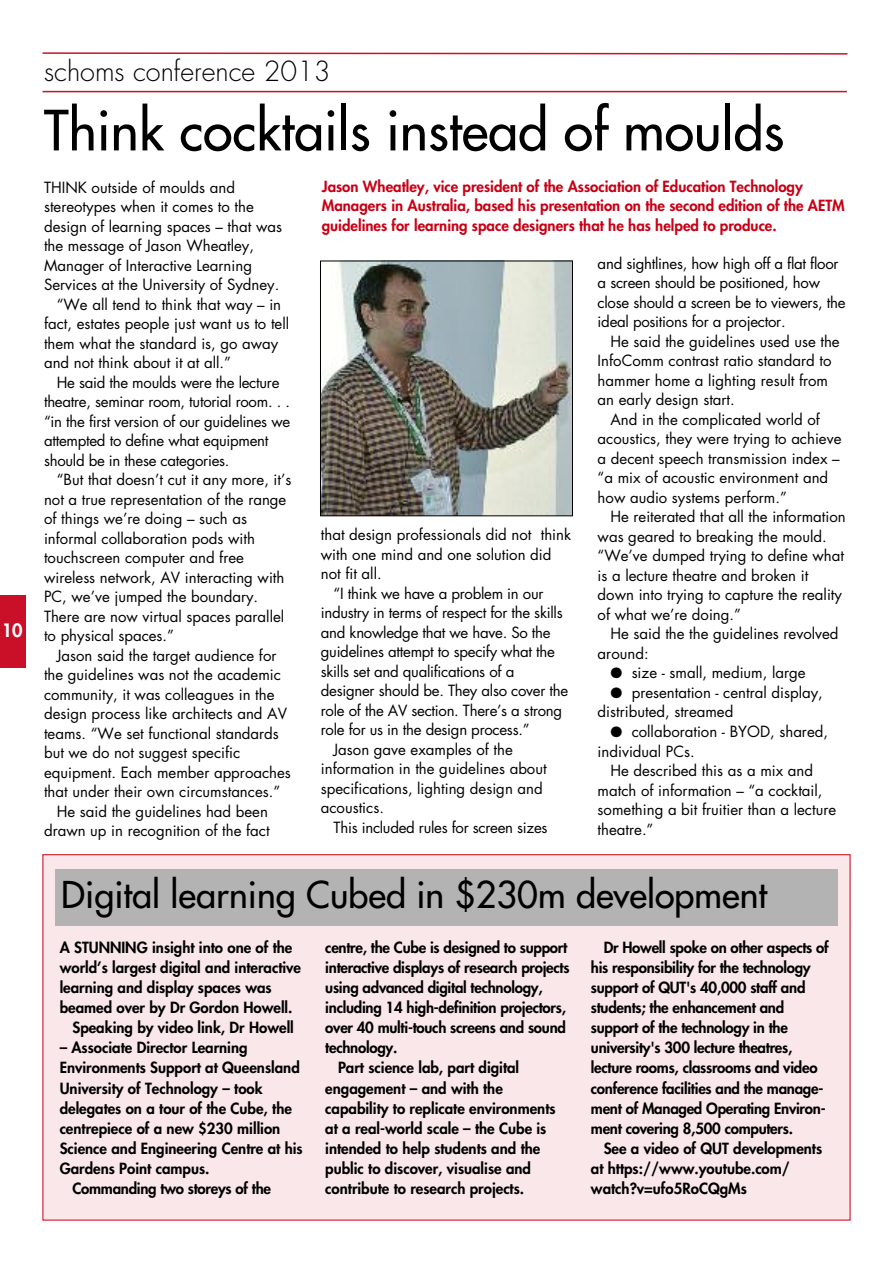
<style>
.page{position:relative;width:893px;height:1263px;background:#fff}
.page>*{position:absolute;margin:0;border:0;box-sizing:border-box;transform-origin:0 0}
.t1{font:54px "Futura";color:#000}
.t2{font:36px "Futura";color:#000}
.t3{font:300 27px "Futura";color:#000}
.t4{font:800 18px "Futura";color:#fff}
.t5{font:15px/19.5px "Futura";color:#000}
.t6{font:800 15px/20.1px "Futura";color:#000}
.t7{font:15px/19.5px "Futura";letter-spacing:-.02em;color:#000}
.t8{font:800 15px/19.5px "Futura";color:#c80016}
.t9{font:800 15px "Futura";letter-spacing:-.02em;color:#000}
</style>
<div class="page">
<div style="left:0;top:595px;width:26px;height:73px;background:#ca1029"></div>
<hr style="left:43px;top:91px;width:804px;height:1px;background:#ca1029">
<svg style="left:42px;top:52px;width:806px;height:3px"></svg>
<img style="left:322px;top:263px;width:249px;height:251px">
<div style="left:320px;top:261px;width:253px;height:255px;border:1px solid #000"></div>
<div style="left:43px;top:855px;width:807px;height:365px;background:#fae7ea"></div>
<div style="left:55px;top:869px;width:783px;height:56px;background:#b3b3b3"></div>
<p class="t4" style="left:2px;top:621px;width:22px">10</p>
<h3 class="t3" style="left:44px;top:58px;width:288px">schoms conference 2013</h3>
<h1 class="t1" style="left:44px;top:104px;width:742px">Think cocktails instead of moulds</h1>
<p class="t8" style="left:322px;top:178px;width:524px">Jason Wheatley, vice president of the Association of Education Technology<br>Managers in Australia, based his presentation on the second edition of the AETM guidelines for learning space designers that he has helped to produce.</p>
<p class="t5" style="left:44px;top:179px;width:192px">THINK outside of moulds and</p>
<p class="t5" style="left:44px;top:198px;width:211px">stereotypes when it comes to the</p>
<p class="t5" style="left:44px;top:218px;width:240px">design of learning spaces – that was</p>
<p class="t5" style="left:44px;top:237px;width:211px">the message of Jason Wheatley,</p>
<p class="t5" style="left:44px;top:257px;width:210px">Manager of Interactive Learning</p>
<p class="t5" style="left:44px;top:276px;width:237px">Services at the University of Sydney.</p>
<p class="t5" style="left:57px;top:296px;width:226px">“We all tend to think that way – in</p>
<p class="t5" style="left:44px;top:315px;width:247px">fact, estates people just want us to tell</p>
<p class="t5" style="left:44px;top:335px;width:236px">them what the standard is, go away</p>
<p class="t5" style="left:44px;top:354px;width:189px">and not think about it at all.”</p>
<p class="t7" style="left:57px;top:374px;width:224px">He said the moulds were the lecture</p>
<p class="t7" style="left:44px;top:393px;width:247px">theatre, seminar room, tutorial room. . .</p>
<p class="t7" style="left:44px;top:413px;width:248px">“in the first version of our guidelines we</p>
<p class="t7" style="left:44px;top:432px;width:226px">attempted to define what equipment</p>
<p class="t7" style="left:44px;top:452px;width:187px">should be in these categories.</p>
<p class="t5" style="left:57px;top:471px;width:236px">“But that doesn’t cut it any more, it’s</p>
<p class="t5" style="left:44px;top:491px;width:244px">not a true representation of the range</p>
<p class="t5" style="left:44px;top:510px;width:205px">of things we’re doing – such as</p>
<p class="t5" style="left:44px;top:530px;width:213px">informal collaboration pods with</p>
<p class="t5" style="left:44px;top:549px;width:201px">touchscreen computer and free</p>
<p class="t5" style="left:44px;top:569px;width:242px">wireless network, AV interacting with</p>
<p class="t5" style="left:44px;top:588px;width:216px">PC, we’ve jumped the boundary.</p>
<p class="t5" style="left:44px;top:608px;width:242px">There are now virtual spaces parallel</p>
<p class="t5" style="left:44px;top:627px;width:132px">to physical spaces.”</p>
<p class="t5" style="left:57px;top:647px;width:221px">Jason said the target audience for</p>
<p class="t5" style="left:44px;top:666px;width:238px">the guidelines was not the academic</p>
<p class="t5" style="left:44px;top:686px;width:232px">community, it was colleagues in the</p>
<p class="t5" style="left:44px;top:705px;width:245px">design process like architects and AV</p>
<p class="t5" style="left:44px;top:725px;width:236px">teams. “We set functional standards</p>
<p class="t5" style="left:44px;top:744px;width:198px">but we do not suggest specific</p>
<p class="t5" style="left:44px;top:764px;width:248px">equipment. Each member approaches</p>
<p class="t5" style="left:44px;top:783px;width:238px">that under their own circumstances.”</p>
<p class="t5" style="left:57px;top:803px;width:213px">He said the guidelines had been</p>
<p class="t5" style="left:44px;top:822px;width:227px">drawn up in recognition of the fact</p>
<p class="t7" style="left:598px;top:255px;width:249px">and sightlines, how high off a flat floor a screen should be positioned, how close should a screen be to viewers, the ideal positions for a projector.</p>
<p class="t5" style="left:598px;top:333px;width:244px;text-indent:13px">He said the guidelines used use the<br>InfoComm contrast ratio standard to hammer home a lighting result from an early design start.</p>
<p class="t5" style="left:598px;top:411px;width:245px;text-indent:13px">And in the complicated world of acoustics, they were trying to achieve a decent speech transmission index – “a mix of acoustic environment and how audio systems perform.”</p>
<p class="t5" style="left:598px;top:508px;width:250px;text-indent:13px">He reiterated that all the information was geared to breaking the mould. “We’ve dumped trying to define what is a lecture theatre and broken it down into trying to capture the reality of what we’re doing.”</p>
<p class="t5" style="left:598px;top:625px;width:242px;text-indent:13px">He said the the guidelines revolved around:</p>
<p class="t5" style="left:610px;top:664px;width:197px">● size - small, medium, large</p>
<p class="t5" style="left:598px;top:684px;width:227px;text-indent:13px">● presentation - central display, distributed, streamed</p>
<p class="t5" style="left:598px;top:723px;width:232px;text-indent:13px">● collaboration - BYOD, shared, individual PCs.</p>
<p class="t5" style="left:598px;top:762px;width:240px;text-indent:13px">He described this as a mix and match of information – “a cocktail, something a bit fruitier than a lecture theatre.”</p>
<p class="t5" style="left:321px;top:526px;width:252px">that design professionals did not think</p>
<p class="t5" style="left:321px;top:546px;width:232px">with one mind and one solution did</p>
<p class="t5" style="left:321px;top:565px;width:62px">not fit all.</p>
<p class="t7" style="left:334px;top:585px;width:211px">“I think we have a problem in our</p>
<p class="t7" style="left:321px;top:604px;width:243px">industry in terms of respect for the skills</p>
<p class="t7" style="left:321px;top:624px;width:231px">and knowledge that we have. So the</p>
<p class="t7" style="left:321px;top:643px;width:235px">guidelines attempt to specify what the</p>
<p class="t7" style="left:321px;top:663px;width:195px">skills set and qualifications of a</p>
<p class="t7" style="left:321px;top:682px;width:249px">designer should be. They also cover the</p>
<p class="t7" style="left:321px;top:702px;width:243px">role of the AV section. There’s a strong</p>
<p class="t7" style="left:321px;top:721px;width:210px">role for us in the design process.”</p>
<p class="t5" style="left:334px;top:741px;width:181px">Jason gave examples of the</p>
<p class="t5" style="left:321px;top:760px;width:227px">information in the guidelines about</p>
<p class="t5" style="left:321px;top:780px;width:223px">specifications, lighting design and</p>
<p class="t5" style="left:321px;top:799px;width:65px">acoustics.</p>
<p class="t7" style="left:334px;top:819px;width:215px">This included rules for screen sizes</p>
<h2 class="t2" style="left:61px;top:877px;width:707px">Digital learning Cubed in $230m development</h2>
<p class="t6" style="left:60px;top:938px;width:234px">A STUNNING insight into one of the</p>
<p class="t6" style="left:60px;top:958px;width:243px">world’s largest digital and interactive</p>
<p class="t6" style="left:60px;top:978px;width:214px">learning and display spaces was</p>
<p class="t6" style="left:60px;top:999px;width:234px">beamed over by Dr Gordon Howell.</p>
<p class="t6" style="left:72px;top:1019px;width:223px">Speaking by video link, Dr Howell</p>
<p class="t6" style="left:60px;top:1039px;width:189px">– Associate Director Learning</p>
<p class="t6" style="left:60px;top:1059px;width:242px">Environments Support at Queensland</p>
<p class="t6" style="left:60px;top:1079px;width:205px">University of Technology – took</p>
<p class="t6" style="left:60px;top:1099px;width:234px">delegates on a tour of the Cube, the</p>
<p class="t6" style="left:60px;top:1119px;width:222px">centrepiece of a new $230 million</p>
<p class="t6" style="left:60px;top:1139px;width:245px">Science and Engineering Centre at his</p>
<p class="t6" style="left:60px;top:1159px;width:151px">Gardens Point campus.</p>
<p class="t6" style="left:72px;top:1179px;width:200px">Commanding two storeys of the</p>
<p class="t6" style="left:325px;top:938px;width:243px">centre, the Cube is designed to support</p>
<p class="t6" style="left:325px;top:958px;width:246px">interactive displays of research projects</p>
<p class="t6" style="left:325px;top:978px;width:219px">using advanced digital technology,</p>
<p class="t6" style="left:325px;top:999px;width:242px">including 14 high-definition projectors,</p>
<p class="t6" style="left:325px;top:1019px;width:242px">over 40 multi-touch screens and sound</p>
<p class="t9" style="left:325px;top:1040px;width:74px">technology.</p>
<p class="t6" style="left:338px;top:1059px;width:183px">Part science lab, part digital</p>
<p class="t6" style="left:325px;top:1079px;width:179px">engagement – and with the</p>
<p class="t6" style="left:325px;top:1099px;width:232px">capability to replicate environments</p>
<p class="t6" style="left:325px;top:1119px;width:223px">at a real-world scale – the Cube is</p>
<p class="t6" style="left:325px;top:1139px;width:217px">intended to help students and the</p>
<p class="t6" style="left:325px;top:1159px;width:207px">public to discover, visualise and</p>
<p class="t6" style="left:325px;top:1179px;width:200px">contribute to research projects.</p>
<p class="t6" style="left:591px;top:938px;width:239px;text-indent:13px">Dr Howell spoke on other aspects of his responsibility for the technology support of QUT's 40,000 staff and students; the enhancement and support of the technology in the university's 300 lecture theatres, lecture rooms, classrooms and video conference facilities and the manage&shy;ment of Managed Operating Environ&shy;ment covering 8,500 computers.</p>
<p class="t6" style="left:591px;top:1139px;width:233px;text-indent:13px">See a video of QUT developments at https://www.youtube.com/ watch?v=ufo5RoCQgMs</p>
</div>
